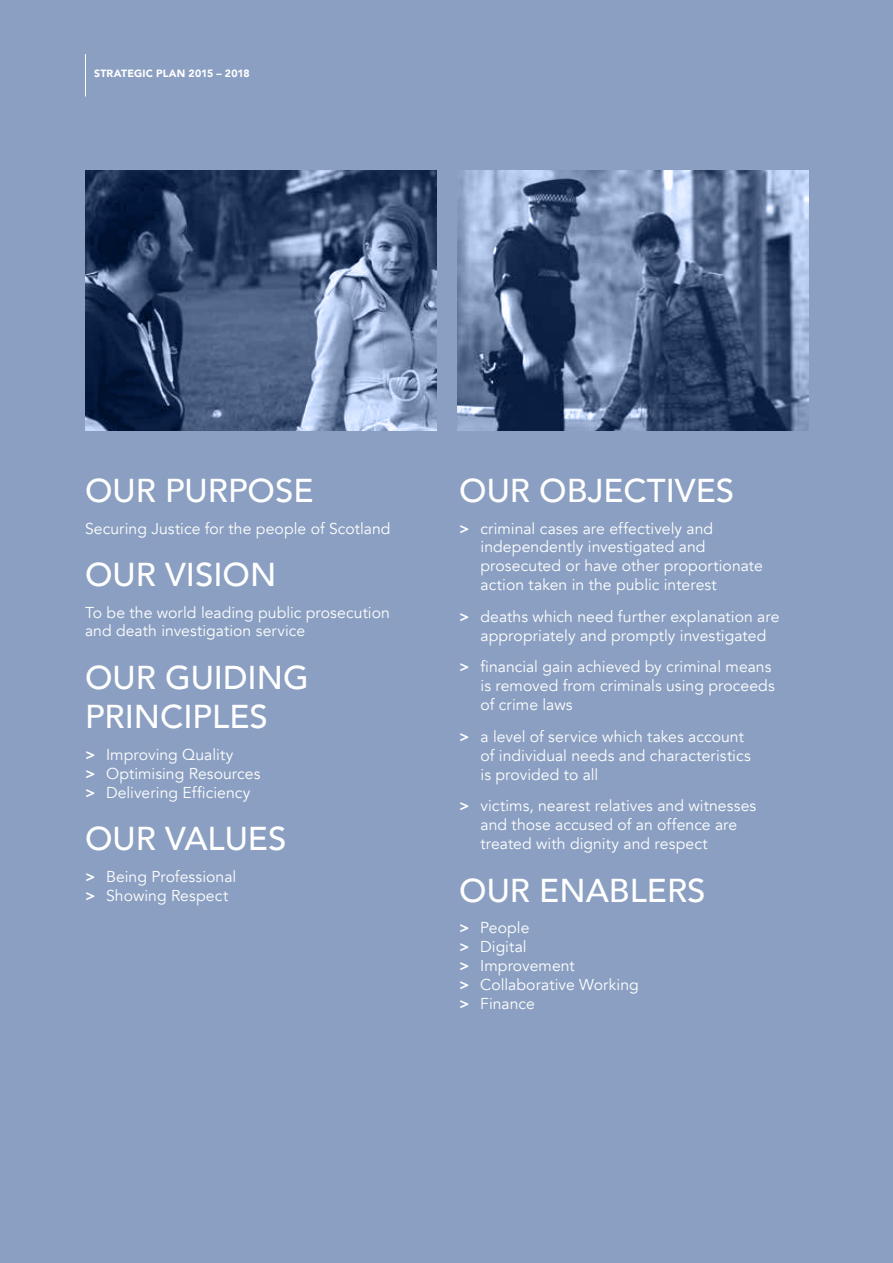
<style>
.page{position:relative;width:893px;height:1263px;background:#8a9fc1}
.page>*{position:absolute;margin:0;border:0;box-sizing:border-box;transform-origin:0 0}
.t1{font:500 33px/39.6px "Avenir";color:#fff}
.t2{font:15.75px/18.9px "Avenir";letter-spacing:.005em;color:#fff}
.t3{font:900 10.5px "Avenir";letter-spacing:.015em;color:#fff}
.s1{font-weight:800}
</style>
<div class="page">
<hr style="left:85px;top:54px;width:1px;height:43px;background:#fff">
<svg style="left:85px;top:170px;width:352px;height:261px"></svg>
<svg style="left:458px;top:170px;width:351px;height:261px"></svg>
<p class="t3" style="left:94px;top:64px;width:157px">STRATEGIC PLAN 2015 – 2018</p>
<h1 class="t1" style="left:85px;top:469px;width:230px">OUR PURPOSE</h1>
<p class="t2" style="left:85px;top:519px;width:307px">Securing Justice for the people of Scotland</p>
<h1 class="t1" style="left:85px;top:553px;width:193px">OUR VISION</h1>
<p class="t2" style="left:85px;top:603px;width:306px">To be the world leading public prosecution and death investigation service</p>
<h1 class="t1" style="left:85px;top:656px;width:225px">OUR GUIDING<br>PRINCIPLES</h1>
<p class="t2" style="left:85px;top:745px;width:177px"><span class="s1">&gt;</span> Improving Quality<br><span class="s1">&gt;</span> Optimising Resources <span class="s1">&gt;</span> Delivering Efficiency</p>
<h1 class="t1" style="left:85px;top:817px;width:203px">OUR VALUES</h1>
<p class="t2" style="left:85px;top:867px;width:153px"><span class="s1">&gt;</span> Being Professional <span class="s1">&gt;</span> Showing Respect</p>
<h1 class="t1" style="left:459px;top:469px;width:276px">OUR OBJECTIVES</h1>
<p class="t2" style="left:480px;top:519px;width:284px;text-indent:-21px"><span class="s1">&gt;</span> criminal cases are effectively and independently investigated and prosecuted or have other proportionate action taken in the public interest</p>
<p class="t2" style="left:459px;top:607px;width:322px;text-align:center"><span class="s1">&gt;</span> deaths which need further explanation are appropriately and promptly investigated</p>
<p class="t2" style="left:480px;top:658px;width:296px;text-indent:-21px"><span class="s1">&gt;</span> financial gain achieved by criminal means is removed from criminals using proceeds of crime laws</p>
<p class="t2" style="left:480px;top:727px;width:272px;text-indent:-21px"><span class="s1">&gt;</span> a level of service which takes account of individual needs and characteristics is provided to all</p>
<p class="t2" style="left:480px;top:797px;width:277px;text-indent:-21px"><span class="s1">&gt;</span> victims, nearest relatives and witnesses and those accused of an offence are treated with dignity and respect</p>
<h1 class="t1" style="left:459px;top:868px;width:248px">OUR ENABLERS</h1>
<p class="t2" style="left:459px;top:918px;width:181px"><span class="s1">&gt;</span> People<br><span class="s1">&gt;</span> Digital<br><span class="s1">&gt;</span> Improvement<br><span class="s1">&gt;</span> Collaborative Working <span class="s1">&gt;</span> Finance</p>
</div>
